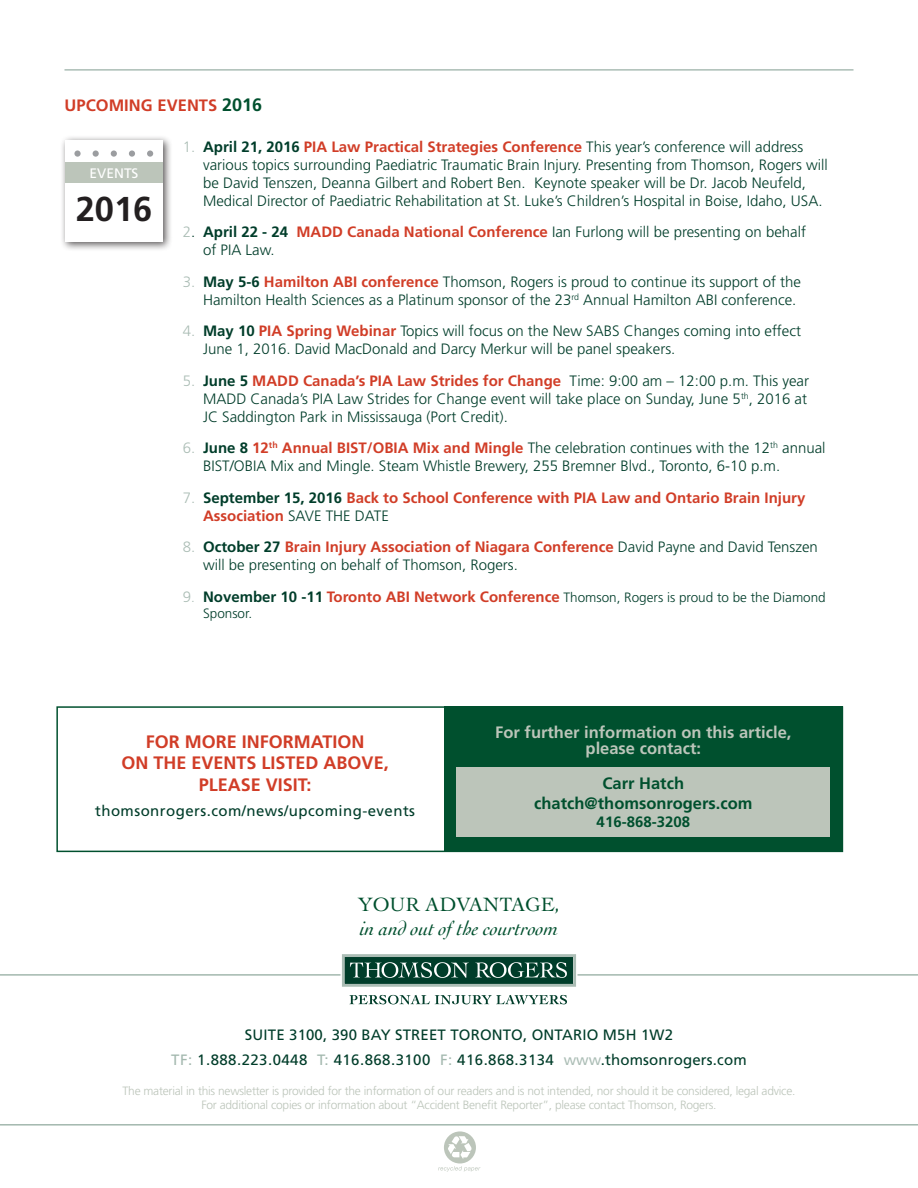
<style>
.page{position:relative;width:918px;height:1188px;background:#fff}
.page>*{position:absolute;margin:0;border:0;box-sizing:border-box;transform-origin:0 0}
.Body_copy{font:700 34.5px "Frutiger LT Std";color:#231f20}
.t1{font:italic 20.25px "Cochin";color:#00502e}
.t2{font:20.25px "Cochin";color:#00502e}
.Body_Copy_G{font:700 18px/21.6px "Frutiger LT Std";color:#d13d27;text-align:center}
.Body_Copy_G-2{font:700 16.5px/16.5px "Frutiger LT Std";color:#bcc5ba;text-align:center}
.Body_Copy_G-3{font:700 16.5px "Frutiger LT Std";color:#00502e}
.H3_CAPS_Red{font:700 16.5px "Frutiger LT Std";letter-spacing:.005em;color:#d13d27}
.Body_Copy_G-4{font:300 15px/18px "Frutiger LT Std";color:#003d2a}
.t3{font:15px "Frutiger LT Std";letter-spacing:.03em;color:#003d2a}
.Body_Copy_G-5{font:700 15px/18px "Frutiger LT Std";color:#d13d27}
.t4{font:15px "Frutiger LT Std";letter-spacing:.01em;color:#003d2a}
.Body_Copy_G-6{font:700 15px "Frutiger LT Std";color:#00502e}
.Body_copy-2{font:13.8px "Frutiger LT Std";color:#fff}
.Body_Copy_G-7{font:300 13.5px/16.2px "Frutiger LT Std";color:#003d2a}
.Footnote{font:300 12px/14.1px "Frutiger LT Std";letter-spacing:-.02em;color:#bcc5ba;text-align:center}
.s1{font-size:18px;color:#00502e}
.s2{color:#abbdb5}
.s3{font-weight:700}
.s4{font-weight:700;color:#d13d27}
.s5{font-weight:300;color:#abbdb5}
.s6{color:#003d2a}
.s7{font-weight:300;color:#003d2a}
.s8{font-size:15px;color:#abbdb5}
.s9{font-weight:700;font-size:15px}
.s10{font-weight:700;font-size:15px;color:#d13d27}
.s11{color:#a3b8ae}
</style>
<div class="page">
<hr style="left:64px;top:69px;width:790px;height:2px;background:#abbdb5">
<div style="left:60px;top:135px;width:113px;height:117px;background:#231f20;opacity:.75"></div>
<div style="left:65px;top:140px;width:98px;height:102px;background:#fff"></div>
<div style="left:65px;top:162px;width:98px;height:20px;background:#bcc5ba"></div>
<svg style="left:74px;top:150px;width:7px;height:7px"></svg>
<div style="left:93px;top:150px;width:6px;height:7px;background:#9b9da0;border-radius:50%"></div>
<div style="left:111px;top:150px;width:6px;height:7px;background:#9b9da0;border-radius:50%"></div>
<div style="left:129px;top:150px;width:6px;height:7px;background:#9b9da0;border-radius:50%"></div>
<div style="left:147px;top:150px;width:6px;height:7px;background:#9b9da0;border-radius:50%"></div>
<hr style="left:0;top:974px;width:341px;height:2px;background:#a3b8ae">
<hr style="left:577px;top:974px;width:341px;height:2px;background:#a3b8ae">
<div style="left:345px;top:957px;width:228px;height:27px;background:#003d2a"></div>
<div style="left:342px;top:954px;width:234px;height:33px;border:3px solid #abbdb5"></div>
<svg style="left:350px;top:962px;width:119px;height:16px"></svg>
<svg style="left:475px;top:962px;width:92px;height:16px"></svg>
<svg style="left:349px;top:995px;width:218px;height:9px"></svg>
<hr style="left:0;top:1124px;width:918px;height:2px;background:#a3b8ae">
<svg style="left:438px;top:1131px;width:42px;height:41px"></svg>
<div style="left:444px;top:706px;width:399px;height:146px;background:#00502e"></div>
<div style="left:457px;top:768px;width:373px;height:69px;background:#bcc5ba"></div>
<div style="left:56px;top:706px;width:787px;height:146px;border:2px solid #00502e"></div>
<p class="H3_CAPS_Red" style="left:64px;top:95px;width:199px">UPCOMING EVENTS <span class="s1">2016</span></p>
<p class="Body_copy-2" style="left:90px;top:165px;width:50px">EVENTS</p>
<p class="Body_copy" style="left:76px;top:189px;width:78px">2016</p>
<p class="Body_Copy_G-4" style="left:203px;top:138px;width:626px;text-indent:-20px"><span class="s2">1.</span> <span class="s3">April 21, 2016</span> <span class="s4">PIA Law Practical Strategies Conference</span> This year’s conference will address various topics surrounding Paediatric Traumatic Brain Injury. Presenting from Thomson, Rogers will be David Tenszen, Deanna Gilbert and Robert Ben. Keynote speaker will be Dr. Jacob Neufeld, Medical Director of Paediatric Rehabilitation at St. Luke’s Children’s Hospital in Boise, Idaho, USA.</p>
<p class="Body_Copy_G-4" style="left:203px;top:223px;width:604px;text-indent:-20px"><span class="s2">2</span>. <span class="s3">April 22 - 24</span> <span class="s4">MADD Canada National Conference</span> Ian Furlong will be presenting on behalf of PIA Law.</p>
<p class="Body_Copy_G-4" style="left:203px;top:273px;width:599px;text-indent:-20px"><span class="s2">3.</span> <span class="s3">May 5-6</span> <span class="s4">Hamilton ABI conference</span> Thomson, Rogers is proud to continue its support of the<br>Hamilton Health Sciences as a Platinum sponsor of the 23<sup>rd</sup> Annual Hamilton ABI conference.</p>
<p class="Body_Copy_G-4" style="left:203px;top:322px;width:599px;text-indent:-20px"><span class="s2">4.</span> <span class="s3">May 10</span> <span class="s4">PIA Spring Webinar</span> Topics will focus on the New SABS Changes coming into effect<br>June 1, 2016. David MacDonald and Darcy Merkur will be panel speakers.</p>
<p class="Body_Copy_G-4" style="left:203px;top:372px;width:608px;text-indent:-20px"><span class="s2">5.</span> <span class="s3">June 5</span> <span class="s4">MADD Canada’s PIA Law Strides for Change</span> Time: 9:00 am – 12:00 p.m. This year<br>MADD Canada’s PIA Law Strides for Change event will take place on Sunday, June 5<sup>th</sup>, 2016 at<br>JC Saddington Park in Mississauga (Port Credit).</p>
<p class="Body_Copy_G-4" style="left:203px;top:439px;width:624px;text-indent:-20px"><span class="s2">6.</span> <span class="s3">June 8</span> <span class="s4">12</span><sup>th</sup> <span class="s4">Annual BIST/OBIA Mix and Mingle</span> The celebration continues with the 12<sup>th</sup> annual<br>BIST/OBIA Mix and Mingle. Steam Whistle Brewery, 255 Bremner Blvd., Toronto, 6-10 p.m.</p>
<p class="Body_Copy_G-5" style="left:203px;top:489px;width:604px;text-indent:-20px"><span class="s5">7.</span> <span class="s6">September 15, 2016</span> Back to School Conference with PIA Law and Ontario Brain Injury<br>Association <span class="s7">SAVE THE DATE</span></p>
<p class="Body_Copy_G-4" style="left:203px;top:538px;width:616px;text-indent:-20px"><span class="s2">8.</span> <span class="s3">October 27</span> <span class="s4">Brain Injury Association of Niagara Conference</span> David Payne and David Tenszen will be presenting on behalf of Thomson, Rogers.</p>
<p class="Body_Copy_G-7" style="left:203px;top:589px;width:624px;text-indent:-20px"><span class="s8">9</span><span class="s2">.</span> <span class="s9">November 10 -11</span> <span class="s10">Toronto ABI Network Conference</span> Thomson, Rogers is proud to be the Diamond<br>Sponsor.</p>
<p class="Body_Copy_G" style="left:122px;top:731px;width:269px">FOR MORE INFORMATION<br>ON THE EVENTS LISTED ABOVE,<br>PLEASE VISIT:</p>
<p class="t3" style="left:95px;top:802px;width:321px">thomsonrogers.com/news/upcoming-events</p>
<p class="Body_Copy_G-2" style="left:495px;top:724px;width:298px">For further information on this article, please contact:</p>
<p class="Body_Copy_G-3" style="left:603px;top:774px;width:83px">Carr Hatch</p>
<p class="Body_Copy_G-3" style="left:534px;top:793px;width:220px">chatch@thomsonrogers.com</p>
<p class="Body_Copy_G-6" style="left:597px;top:813px;width:95px">416-868-3208</p>
<p class="t2" style="left:358px;top:893px;width:203px">YOUR ADVANTAGE,</p>
<p class="t1" style="left:360px;top:918px;width:200px">in and out of the courtroom</p>
<p class="t4" style="left:245px;top:1026px;width:430px">SUITE 3100, 390 BAY STREET TORONTO, ONTARIO M5H 1W2</p>
<p class="t3" style="left:171px;top:1051px;width:577px"><span class="s11">TF:</span> 1.888.223.0448 <span class="s11">T:</span> 416.868.3100 <span class="s11">F:</span> 416.868.3134 <span class="s2">www</span>.thomsonrogers.com</p>
<p class="Footnote" style="left:123px;top:1084px;width:674px">The material in this newsletter is provided for the information of our readers and is not intended, nor should it be considered, legal advice.<br>For additional copies or information about “Accident Benefit Reporter”, please contact Thomson, Rogers.</p>
</div>
